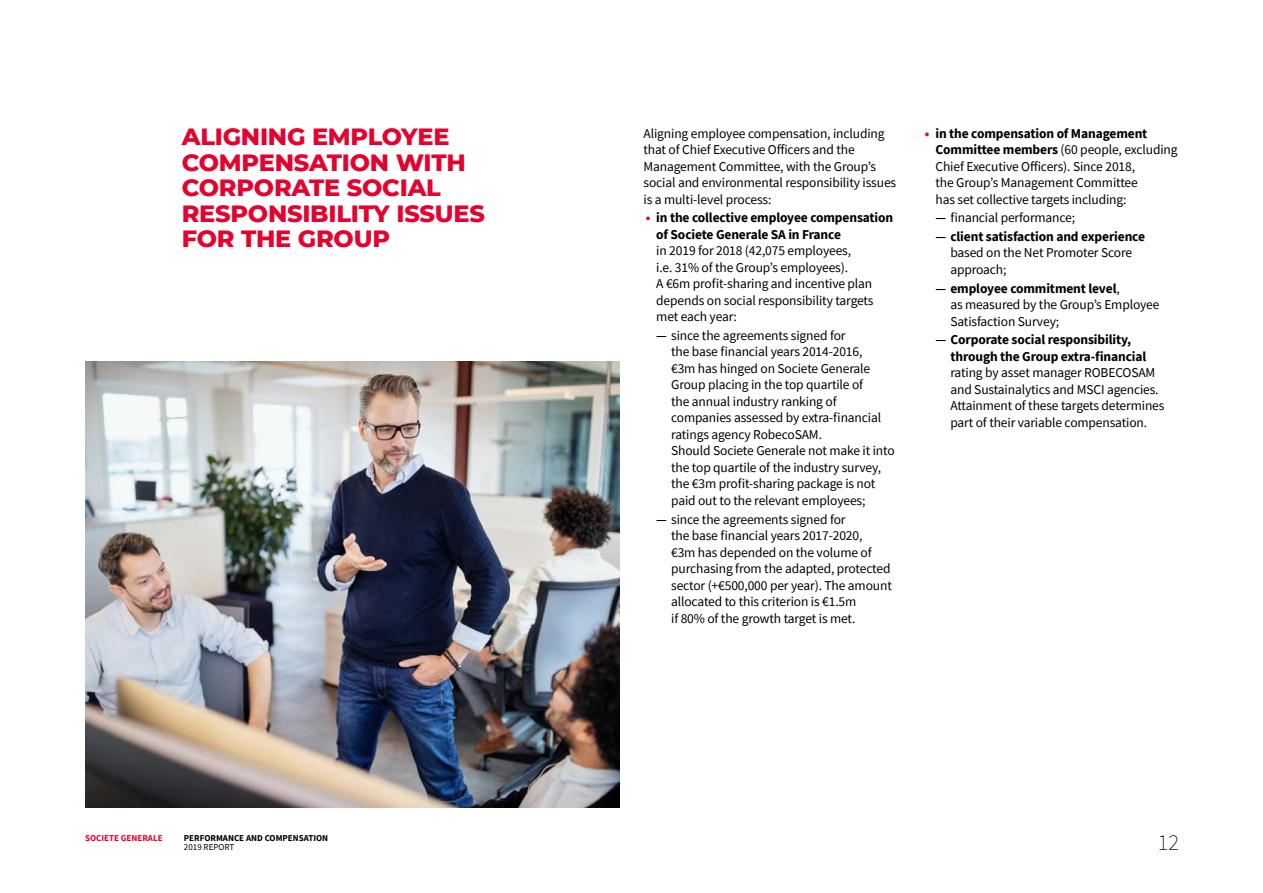
<style>
.page{position:relative;width:1263px;height:893px;background:#fff}
.page>*{position:absolute;margin:0;border:0;box-sizing:border-box;transform-origin:0 0}
.t1{font:800 24px/25.5px "Montserrat";letter-spacing:-.01em;color:#e4032e}
.t2{font:200 22.5px "Source Sans Pro";color:#000}
.t3{font:13.5px/16.5px "Source Sans Pro";letter-spacing:-.01em;color:#000}
.t4{font:700 13.5px/16.5px "Source Sans Pro";letter-spacing:-.01em;color:#000}
.t5{font:700 9px "Source Sans Pro";color:#000}
.t6{font:700 9px "Source Sans Pro";color:#e4032e}
.t7{font:9px "Source Sans Pro";color:#000}
.s1{color:#e4032e}
.s2{font-weight:600}
.s3{font-weight:700;color:#e4032e}
.s4{font-weight:700}
</style>
<div class="page">
<img style="left:85px;top:361px;width:534px;height:447px">
<h1 class="t1" style="left:182px;top:123px;width:305px">ALIGNING EMPLOYEE<br>COMPENSATION WITH<br>CORPORATE SOCIAL<br>RESPONSIBILITY ISSUES<br>FOR THE GROUP</h1>
<p class="t3" style="left:643px;top:125px;width:254px">Aligning employee compensation, including that of Chief Executive Officers and the Management Committee, with the Group’s social and environmental responsibility issues is a multi-level process:</p>
<p class="t4" style="left:656px;top:209px;width:238px;text-indent:-11px"><span class="s1">•</span> in the collective employee compensation of Societe Generale SA in France</p>
<p class="t3" style="left:656px;top:242px;width:219px">in 2019 for 2018 (42,075 employees,<br>i.e. 31% of the Group’s employees).<br>A €6m profit-sharing and incentive plan depends on social responsibility targets met each year:</p>
<p class="t3" style="left:671px;top:327px;width:225px;text-indent:-15px"><span class="s2">—</span> since the agreements signed for<br>the base financial years 2014-2016,<br>€3m has hinged on Societe Generale Group placing in the top quartile of<br>the annual industry ranking of companies assessed by extra-financial ratings agency RobecoSAM.<br>Should Societe Generale not make it into the top quartile of the industry survey, the €3m profit-sharing package is not paid out to the relevant employees;</p>
<p class="t3" style="left:671px;top:511px;width:222px;text-indent:-15px"><span class="s2">—</span> since the agreements signed for<br>the base financial years 2017-2020,<br>€3m has depended on the volume of purchasing from the adapted, protected sector (+€500,000 per year). The amount allocated to this criterion is €1.5m<br>if 80% of the growth target is met.</p>
<p class="t3" style="left:935px;top:125px;width:244px;text-indent:-11px"><span class="s3">•</span> <span class="s4">in the compensation of Management Committee members</span> (60 people, excluding Chief Executive Officers). Since 2018,<br>the Group’s Management Committee<br>has set collective targets including:</p>
<p class="t3" style="left:935px;top:209px;width:141px"><span class="s2">—</span> financial performance;</p>
<p class="t3" style="left:950px;top:228px;width:196px;text-indent:-15px"><span class="s2">—</span> <span class="s4">client satisfaction and experience </span>based on the Net Promoter Score approach;</p>
<p class="t3" style="left:950px;top:280px;width:211px;text-indent:-15px"><span class="s2">—</span> <span class="s4">employee commitment level</span>,<br>as measured by the Group’s Employee<br>Satisfaction Survey;</p>
<p class="t4" style="left:950px;top:331px;width:197px;text-indent:-15px"><span class="s2">—</span> Corporate social responsibility, through the Group extra-financial</p>
<p class="t3" style="left:950px;top:364px;width:216px">rating by asset manager ROBECOSAM and Sustainalytics and MSCI agencies.<br>Attainment of these targets determines part of their variable compensation.</p>
<p class="t6" style="left:85px;top:832px;width:79px">SOCIETE GENERALE</p>
<p class="t5" style="left:184px;top:832px;width:146px">PERFORMANCE AND COMPENSATION</p>
<p class="t7" style="left:184px;top:841px;width:52px">2019 REPORT</p>
<h2 class="t2" style="left:1158px;top:829px;width:23px">12</h2>
</div>
